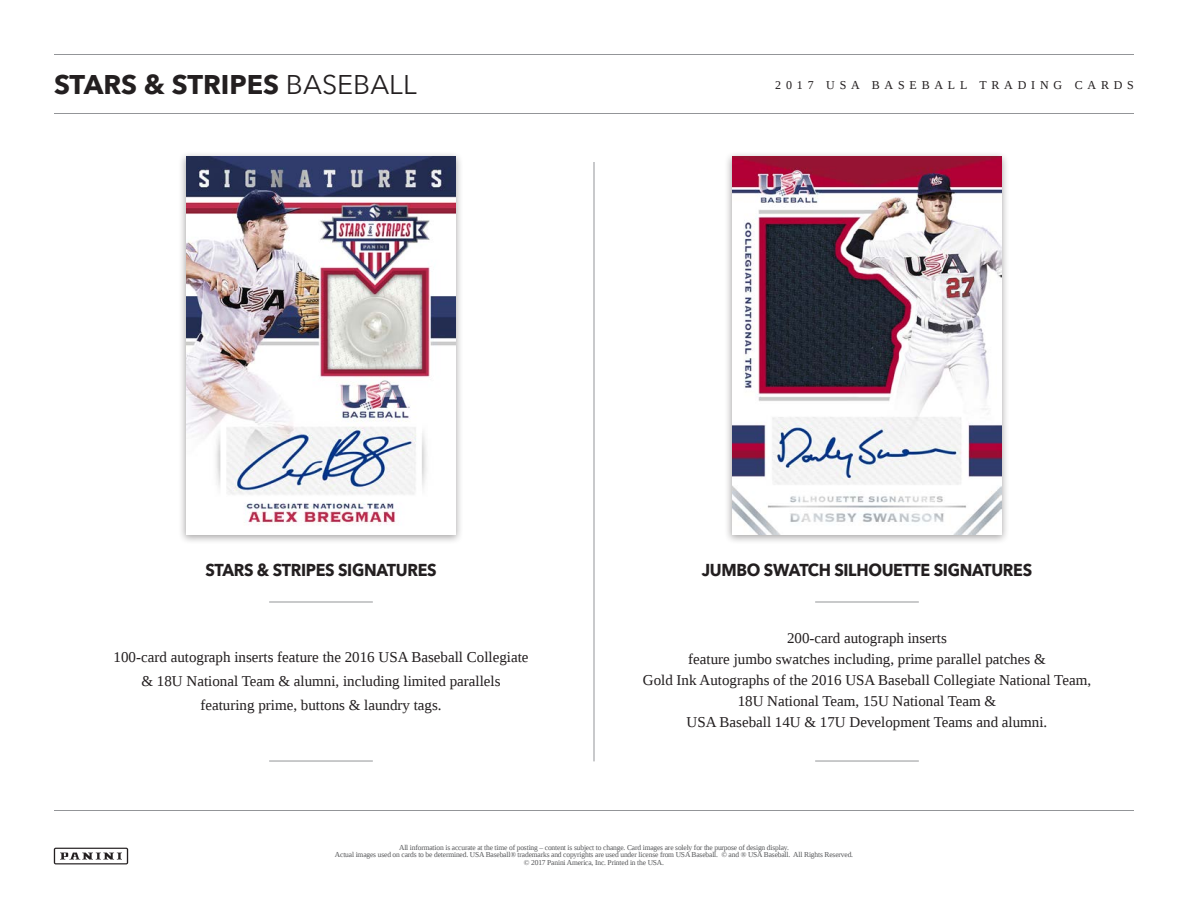
<style>
.page{position:relative;width:1188px;height:918px;background:#fff}
.page>*{position:absolute;margin:0;border:0;box-sizing:border-box;transform-origin:0 0}
.t1{font:700 27px "Avenir Next";color:#231f20}
.t2{font:700 17.25px "Avenir Next";letter-spacing:-.02em;color:#231f20;scale:.93 1}
.t3{font:15px "Liberation Serif";color:#231f20}
.t4{font:12px "Liberation Serif";letter-spacing:.4em;color:#231f20}
.t5{font:7.5px/7.5px "Liberation Serif";letter-spacing:-.02em;color:#57585a;text-align:center}
.s1{font-weight:400}
</style>
<div class="page">
<hr style="left:594px;top:162px;width:1px;height:599px;background:#939598">
<hr style="left:269px;top:602px;width:104px;height:1px;background:#939598">
<hr style="left:269px;top:761px;width:104px;height:1px;background:#939598">
<hr style="left:815px;top:602px;width:104px;height:1px;background:#939598">
<hr style="left:815px;top:761px;width:104px;height:1px;background:#939598">
<hr style="left:54px;top:113px;width:1080px;height:1px;background:#939598">
<hr style="left:54px;top:54px;width:1080px;height:1px;background:#939598">
<hr style="left:54px;top:810px;width:1080px;height:1px;background:#939598">
<svg style="left:54px;top:848px;width:74px;height:16px"></svg>
<div style="left:179px;top:152px;width:285px;height:393px;background:#231f20;opacity:.4"></div>
<img style="left:186px;top:157px;width:270px;height:378px">
<div style="left:725px;top:152px;width:285px;height:393px;background:#231f20;opacity:.4"></div>
<img style="left:732px;top:157px;width:270px;height:378px">
<h1 class="t1" style="left:54px;top:68px;width:364px">STARS &amp; STRIPES <span class="s1">BASEBALL</span></h1>
<p class="t4" style="left:775px;top:77px;width:360px">2017 USA BASEBALL TRADING CARDS</p>
<p class="t2" style="left:205px;top:560px;width:250px">STARS &amp; STRIPES SIGNATURES</p>
<p class="t3" style="left:114px;top:647px;width:416px">100-card autograph inserts feature the 2016 USA Baseball Collegiate</p>
<p class="t3" style="left:142px;top:671px;width:361px">&amp; 18U National Team &amp; alumni, including limited parallels</p>
<p class="t3" style="left:200px;top:695px;width:243px">featuring prime, buttons &amp; laundry tags.</p>
<p class="t2" style="left:702px;top:560px;width:357px">JUMBO SWATCH SILHOUETTE SIGNATURES</p>
<p class="t3" style="left:787px;top:629px;width:161px">200-card autograph inserts</p>
<p class="t3" style="left:688px;top:650px;width:359px">feature jumbo swatches including, prime parallel patches &amp;</p>
<p class="t3" style="left:643px;top:671px;width:450px">Gold Ink Autographs of the 2016 USA Baseball Collegiate National Team,</p>
<p class="t3" style="left:738px;top:692px;width:260px">18U National Team, 15U National Team &amp;</p>
<p class="t3" style="left:687px;top:713px;width:362px">USA Baseball 14U &amp; 17U Development Teams and alumni.</p>
<p class="t5" style="left:335px;top:843px;width:520px">All information is accurate at the time of posting – content is subject to change. Card images are solely for the purpose of design display.<br>Actual images used on cards to be determined. USA Baseball® trademarks and copyrights are used under license from USA Baseball. © and ® USA Baseball. All Rights Reserved. © 2017 Panini America, Inc. Printed in the USA.</p>
</div>
